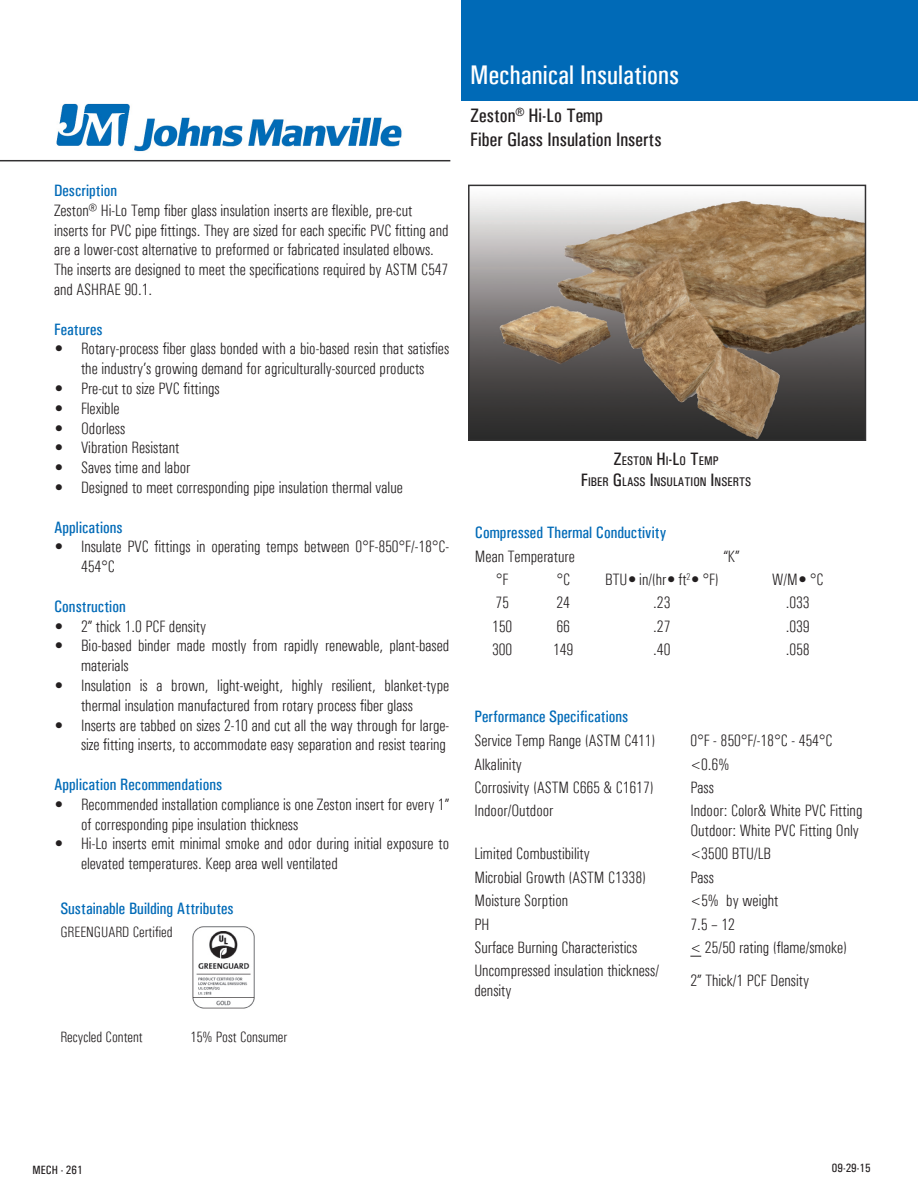
<style>
.page{position:relative;width:918px;height:1188px;background:#fff}
.page>*{position:absolute;margin:0;border:0;box-sizing:border-box;transform-origin:0 0}
.t1{font:27px "Univers Condensed";color:#fff}
.t2{font:19.5px/23.4px "Univers Condensed";color:#231f20}
.t3{font:300 condensed 16.5px/19.8px "Univers";color:#231f20}
.t4{font:16.5px "Univers Condensed";color:#006ab7}
.t5{font:300 condensed 15px "Univers";color:#231f20}
.t6{font:12.6px/21.6px "Univers Condensed";color:#231f20;text-align:center}
.t7{font:12px "Univers Condensed";color:#231f20}
.s1{font-family:"Univers Condensed";font-weight:400;font-stretch:normal;color:#006ab7}
.s2{font-size:18px}
</style>
<div class="page">
<div style="left:461px;top:0;width:457px;height:101px;background:#006ab7"></div>
<img style="left:36px;top:103px;width:386px;height:59px">
<hr style="left:0;top:160px;width:450px;height:1px;background:#323132">
<img style="left:193px;top:927px;width:61px;height:82px">
<img style="left:471px;top:199px;width:392px;height:239px">
<div style="left:468px;top:185px;width:398px;height:256px;border:2px solid #323132"></div>
<p class="t3" style="left:54px;top:181px;width:396px"><span class="s1">Description<br></span>Zeston® Hi-Lo Temp fiber glass insulation inserts are flexible, pre-cut inserts for PVC pipe fittings. They are sized for each specific PVC fitting and are a lower-cost alternative to preformed or fabricated insulated elbows.<br>The inserts are designed to meet the specifications required by ASTM C547 and ASHRAE 90.1.</p>
<p class="t4" style="left:54px;top:319px;width:50px">Features</p>
<p class="t3" style="left:54px;top:339px;width:397px;text-align:center">• Rotary-process fiber glass bonded with a bio-based resin that satisfies the industry’s growing demand for agriculturally-sourced products</p>
<p class="t3" style="left:54px;top:379px;width:167px">• Pre-cut to size PVC fittings</p>
<p class="t3" style="left:54px;top:398px;width:67px">• Flexible</p>
<p class="t3" style="left:54px;top:418px;width:73px">• Odorless</p>
<p class="t3" style="left:54px;top:438px;width:127px">• Vibration Resistant</p>
<p class="t3" style="left:54px;top:458px;width:138px">• Saves time and labor</p>
<p class="t3" style="left:54px;top:478px;width:350px">• Designed to meet corresponding pipe insulation thermal value</p>
<p class="t4" style="left:54px;top:517px;width:70px">Applications</p>
<p class="t3" style="left:81px;top:537px;width:370px;text-indent:-27px">• Insulate PVC fittings in operating temps between 0°F-850°F/-18°C-<br>454°C</p>
<p class="t4" style="left:54px;top:596px;width:73px">Construction</p>
<p class="t3" style="left:54px;top:616px;width:154px">• 2” thick 1.0 PCF density</p>
<p class="t3" style="left:81px;top:636px;width:370px;text-indent:-27px">• Bio-based binder made mostly from rapidly renewable, plant-based materials</p>
<p class="t3" style="left:54px;top:676px;width:397px;text-align:center">• Insulation is a brown, light-weight, highly resilient, blanket-type thermal insulation manufactured from rotary process fiber glass</p>
<p class="t3" style="left:54px;top:715px;width:397px;text-align:right">• Inserts are tabbed on sizes 2-10 and cut all the way through for large&shy;size fitting inserts, to accommodate easy separation and resist tearing</p>
<p class="t4" style="left:54px;top:775px;width:170px">Application Recommendations</p>
<p class="t3" style="left:81px;top:794px;width:370px;text-indent:-27px">• Recommended installation compliance is one Zeston insert for every 1” of corresponding pipe insulation thickness</p>
<p class="t3" style="left:81px;top:834px;width:370px;text-indent:-27px">• Hi-Lo inserts emit minimal smoke and odor during initial exposure to elevated temperatures. Keep area well ventilated</p>
<p class="t4" style="left:60px;top:899px;width:175px">Sustainable Building Attributes</p>
<p class="t5" style="left:60px;top:924px;width:114px">GREENGUARD Certified</p>
<p class="t5" style="left:60px;top:1028px;width:84px">Recycled Content</p>
<p class="t5" style="left:190px;top:1028px;width:98px">15% Post Consumer</p>
<h1 class="t1" style="left:470px;top:59px;width:210px">Mechanical Insulations</h1>
<p class="t2" style="left:470px;top:104px;width:193px">Zeston<sup>®</sup> Hi-Lo Temp<br>Fiber Glass Insulation Inserts</p>
<p class="t6" style="left:581px;top:450px;width:172px"><span class="s2">Z</span>ESTON <span class="s2">H</span>I<span class="s2">-L</span>O <span class="s2">T</span>EMP<br><span class="s2">F</span>IBER <span class="s2">G</span>LASS <span class="s2">I</span> NSULATION <span class="s2">I</span> NSERTS</p>
<p class="t4" style="left:475px;top:522px;width:193px">Compressed Thermal Conductivity</p>
<p class="t3" style="left:475px;top:546px;width:101px">Mean Temperature</p>
<p class="t3" style="left:723px;top:546px;width:18px">“K”</p>
<p class="t3" style="left:496px;top:570px;width:14px">°F</p>
<p class="t3" style="left:556px;top:570px;width:15px">°C</p>
<p class="t3" style="left:605px;top:570px;width:115px">BTU•in/(hr•ft<sup>2</sup>•°F)</p>
<p class="t3" style="left:772px;top:570px;width:53px">W/M•°C</p>
<p class="t3" style="left:495px;top:593px;width:15px">75</p>
<p class="t3" style="left:557px;top:593px;width:15px">24</p>
<p class="t3" style="left:653px;top:593px;width:19px">.23</p>
<p class="t3" style="left:786px;top:593px;width:25px">.033</p>
<p class="t3" style="left:492px;top:616px;width:22px">150</p>
<p class="t3" style="left:557px;top:616px;width:15px">66</p>
<p class="t3" style="left:653px;top:616px;width:19px">.27</p>
<p class="t3" style="left:786px;top:616px;width:25px">.039</p>
<p class="t3" style="left:492px;top:640px;width:22px">300</p>
<p class="t3" style="left:553px;top:640px;width:22px">149</p>
<p class="t3" style="left:653px;top:640px;width:19px">.40</p>
<p class="t3" style="left:786px;top:640px;width:25px">.058</p>
<p class="t4" style="left:474px;top:707px;width:155px">Performance Specifications</p>
<p class="t3" style="left:474px;top:731px;width:182px">Service Temp Range (ASTM C411)</p>
<p class="t3" style="left:690px;top:731px;width:144px">0°F - 850°F/-18°C - 454°C</p>
<p class="t3" style="left:474px;top:754px;width:49px">Alkalinity</p>
<p class="t3" style="left:690px;top:754px;width:40px">&lt;0.6%</p>
<p class="t3" style="left:474px;top:777px;width:181px">Corrosivity (ASTM C665 &amp; C1617)</p>
<p class="t3" style="left:690px;top:777px;width:25px">Pass</p>
<p class="t3" style="left:474px;top:801px;width:81px">Indoor/Outdoor</p>
<p class="t3" style="left:690px;top:801px;width:174px">Indoor: Color&amp; White PVC Fitting<br>Outdoor: White PVC Fitting Only</p>
<p class="t3" style="left:474px;top:844px;width:117px">Limited Combustibility</p>
<p class="t3" style="left:690px;top:844px;width:82px">&lt;3500 BTU/LB</p>
<p class="t3" style="left:474px;top:867px;width:173px">Microbial Growth (ASTM C1338)</p>
<p class="t3" style="left:690px;top:867px;width:25px">Pass</p>
<p class="t3" style="left:474px;top:891px;width:95px">Moisture Sorption</p>
<p class="t3" style="left:690px;top:891px;width:90px">&lt;5% by weight</p>
<p class="t3" style="left:474px;top:914px;width:16px">PH</p>
<p class="t3" style="left:690px;top:914px;width:46px">7.5 – 12</p>
<p class="t3" style="left:474px;top:937px;width:164px">Surface Burning Characteristics</p>
<p class="t3" style="left:690px;top:937px;width:158px">&lt; 25/50 rating (flame/smoke)</p>
<p class="t3" style="left:474px;top:961px;width:186px">Uncompressed insulation thickness/ density</p>
<p class="t3" style="left:690px;top:971px;width:120px">2” Thick/1 PCF Density</p>
<p class="t7" style="left:32px;top:1162px;width:52px">MECH - 261</p>
<p class="t7" style="left:832px;top:1161px;width:40px">09-29-15</p>
</div>
